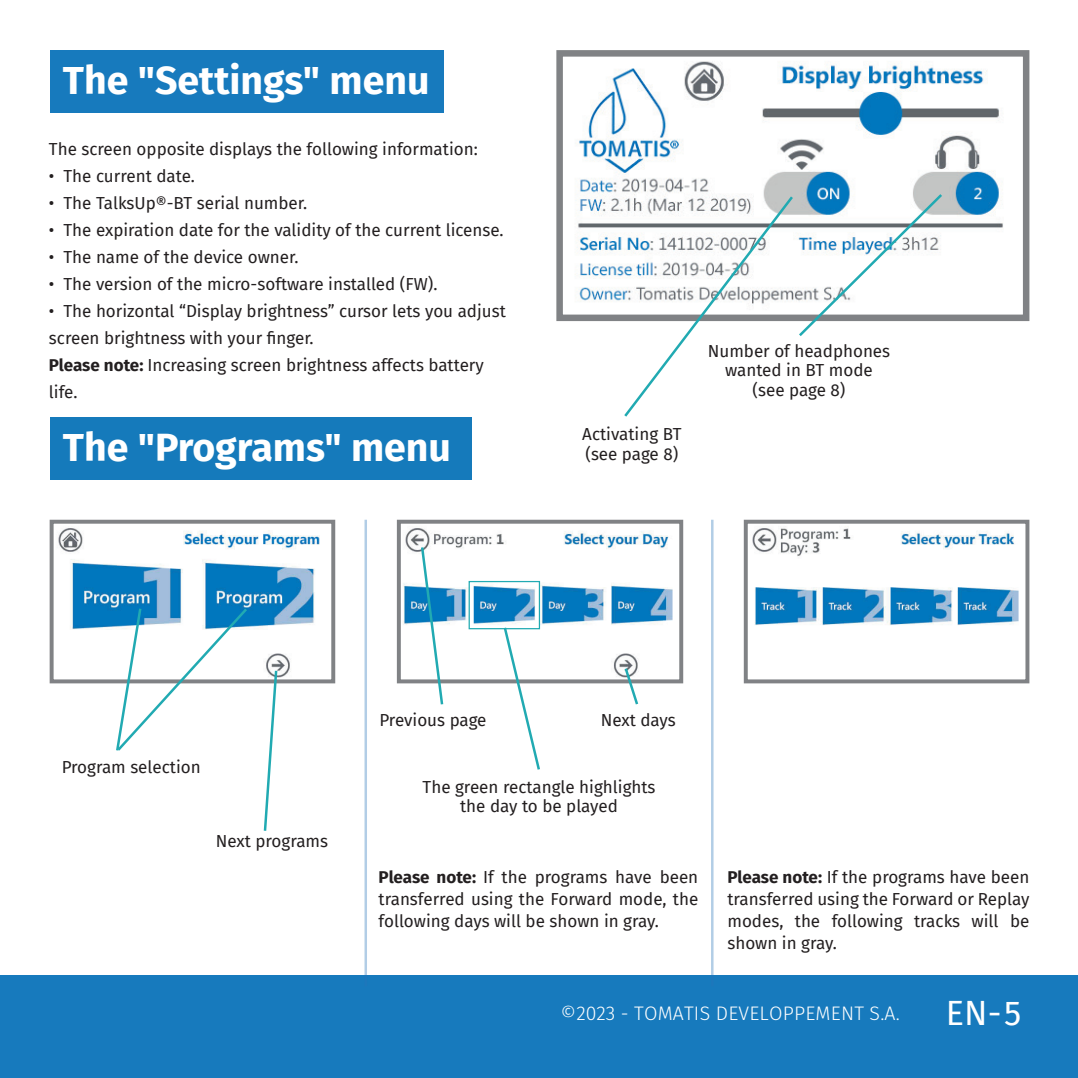
<style>
.page{position:relative;width:1078px;height:1078px;background:#fff}
.page>*{position:absolute;margin:0;border:0;box-sizing:border-box;transform-origin:0 0}
.t1{font:700 39.25px "Fira Sans";color:#fff}
.t2{font:34.25px "Fira Sans";color:#fff}
.t3{font:300 19.5px "Fira Sans";letter-spacing:.01em;color:#fff}
.t4{font:17px/22px "Fira Sans";color:#231f20}
.s1{font-weight:700}
</style>
<div class="page">
<div style="left:0;top:974px;width:1077px;height:103px;background:#177abd"></div>
<div style="left:50px;top:50px;width:393px;height:62px;background:#177abd"></div>
<div style="left:50px;top:416px;width:421px;height:63px;background:#157abb"></div>
<img style="left:576px;top:61px;width:427px;height:240px">
<div style="left:556px;top:50px;width:473px;height:271px;border:6px solid #808285"></div>
<img style="left:58px;top:528px;width:262px;height:150px">
<div style="left:50px;top:519px;width:285px;height:164px;border:4px solid #808285"></div>
<img style="left:403px;top:528px;width:270px;height:149px">
<div style="left:397px;top:519px;width:286px;height:164px;border:4px solid #808285"></div>
<img style="left:752px;top:526px;width:267px;height:100px">
<div style="left:743px;top:519px;width:286px;height:164px;border:4px solid #808285"></div>
<svg style="left:114px;top:605px;width:135px;height:146px"></svg>
<svg style="left:262px;top:668px;width:17px;height:163px"></svg>
<svg style="left:419px;top:544px;width:25px;height:161px"></svg>
<svg style="left:622px;top:665px;width:18px;height:40px"></svg>
<svg style="left:501px;top:624px;width:40px;height:146px"></svg>
<div style="left:468px;top:580px;width:72px;height:49px;border:1px solid #21aab2"></div>
<hr style="left:364px;top:519px;width:3px;height:467px;background:#2874b9">
<hr style="left:710px;top:519px;width:3px;height:467px;background:#2874b9">
<svg style="left:621px;top:191px;width:323px;height:226px"></svg>
<h1 class="t1" style="left:63px;top:47px;width:368px">The "Settings" menu</h1>
<p class="t4" style="left:49px;top:137px;width:430px">The screen opposite displays the following information:</p>
<p class="t4" style="left:49px;top:164px;width:147px">• The current date.</p>
<p class="t4" style="left:49px;top:191px;width:260px">• The TalksUp®-BT serial number.</p>
<p class="t4" style="left:49px;top:218px;width:456px">• The expiration date for the validity of the current license.</p>
<p class="t4" style="left:49px;top:245px;width:251px">• The name of the device owner.</p>
<p class="t4" style="left:49px;top:272px;width:390px">• The version of the micro-software installed (FW).</p>
<p class="t4" style="left:49px;top:297px;width:458px;line-height:27px">• The horizontal “Display brightness” cursor lets you adjust screen brightness with your finger.<br><span class="s1">Please note:</span> Increasing screen brightness affects battery life.</p>
<h1 class="t1" style="left:63px;top:414px;width:389px">The "Programs" menu</h1>
<p class="t4" style="left:582px;top:424px;width:101px;line-height:19.5px">Activating BT (see page 8)</p>
<p class="t4" style="left:707px;top:340px;width:184px;line-height:19.5px;text-align:center">Number of headphones wanted in BT mode (see page 8)</p>
<p class="t4" style="left:62px;top:755px;width:140px">Program selection</p>
<p class="t4" style="left:216px;top:829px;width:114px">Next programs</p>
<p class="t4" style="left:379px;top:708px;width:109px">Previous page</p>
<p class="t4" style="left:600px;top:708px;width:76px">Next days</p>
<p class="t4" style="left:422px;top:776px;width:234px;line-height:19.5px;text-align:center">The green rectangle highlights the day to be played</p>
<p class="t4" style="left:378px;top:865px;width:321px;text-align:justify"><span class="s1">Please note:</span> If the programs have been transferred using the Forward mode, the following days will be shown in gray.</p>
<p class="t4" style="left:727px;top:865px;width:303px;text-align:justify"><span class="s1">Please note:</span> If the programs have been transferred using the Forward or Replay modes, the following tracks will be shown in gray.</p>
<p class="t3" style="left:560px;top:998px;width:340px">©2023 - TOMATIS DEVELOPPEMENT S.A.</p>
<h2 class="t2" style="left:945px;top:986px;width:77px">EN-5</h2>
</div>
